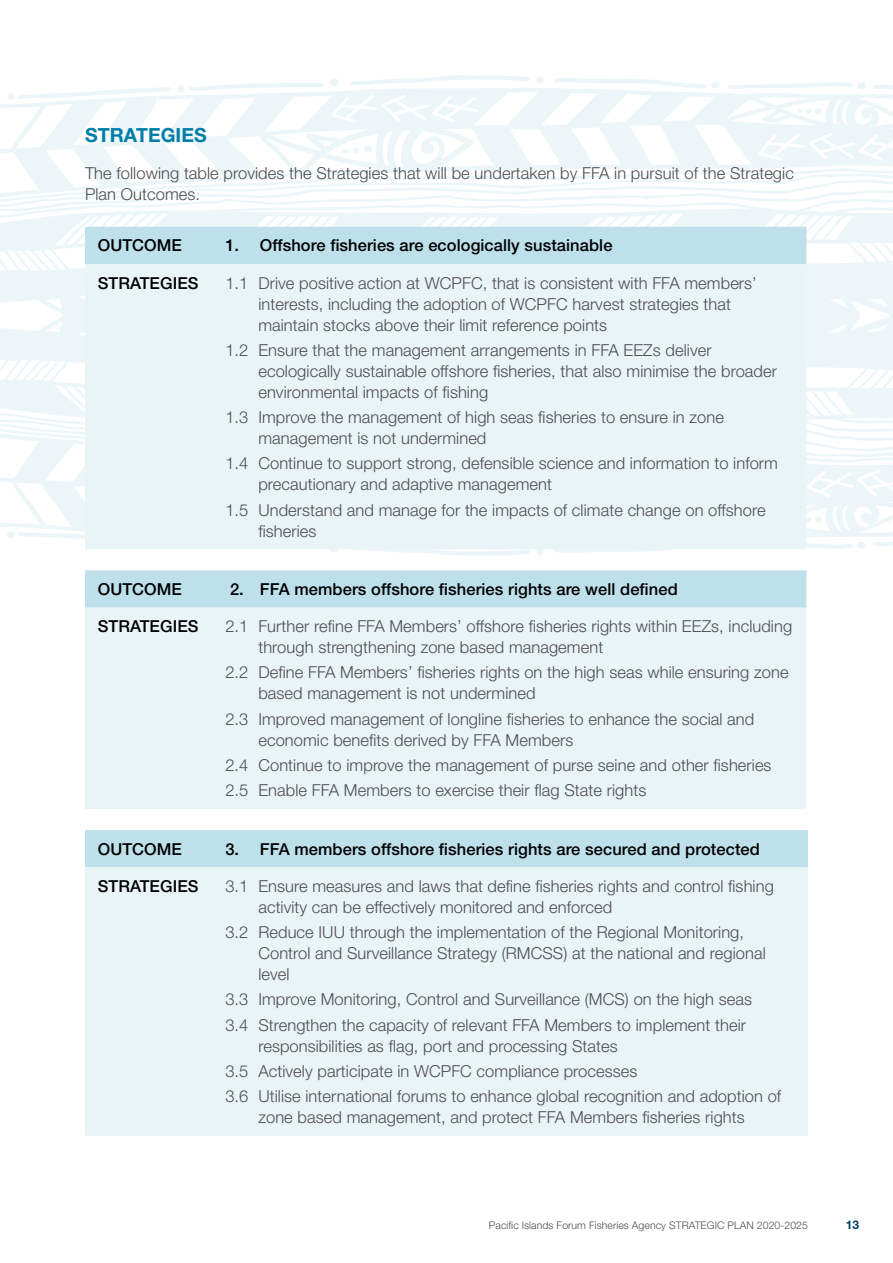
<style>
.page{position:relative;width:893px;height:1263px;background:#fff}
.page>*{position:absolute;margin:0;border:0;box-sizing:border-box;transform-origin:0 0}
.t1{font:700 19.5px "Helvetica Neue LT Std";color:#007da8}
.t2{font:300 16.5px/21px "Helvetica Neue LT Std";letter-spacing:.005em;color:#4d4d4f}
.t3{font:500 16.5px "Helvetica Neue LT Std";letter-spacing:.005em;color:#000}
.t4{font:700 12px "Helvetica Neue LT Std";color:#004062}
.t5{font:300 10.5px "Helvetica Neue LT Std";letter-spacing:.005em;color:#4d4d4f}
</style>
<div class="page">
<svg style="left:0;top:75px;width:893px;height:481px;fill:#f2f9fa"></svg>
<div style="left:85px;top:227px;width:721px;height:37px;background:#bee0eb"></div>
<div style="left:85px;top:264px;width:721px;height:285px;background:#e9f4f7"></div>
<div style="left:85px;top:570px;width:721px;height:38px;background:#bee0eb"></div>
<div style="left:85px;top:608px;width:721px;height:201px;background:#e9f4f7"></div>
<div style="left:85px;top:830px;width:723px;height:37px;background:#bee0eb"></div>
<div style="left:85px;top:867px;width:723px;height:269px;background:#e9f4f7"></div>
<p class="t1" style="left:85px;top:122px;width:26px">STRATEGIES</p>
<p class="t2" style="left:85px;top:162px;width:507px">The following table provides the Strategies that will be undertaken by FFA</p>
<p class="t2" style="left:614px;top:162px;width:181px">in pursuit of the Strategic</p>
<p class="t2" style="left:85px;top:183px;width:117px">Plan Outcomes.</p>
<p class="t3" style="left:98px;top:236px;width:86px">Outcome</p>
<p class="t3" style="left:225px;top:236px;width:389px">1. Offshore fisheries are ecologically sustainable</p>
<p class="t3" style="left:98px;top:273px;width:100px">Strategies</p>
<p class="t2" style="left:225px;top:272px;width:437px">1.1 Drive positive action at WCPFC , that is consistent with FFA</p>
<p class="t2" style="left:258px;top:272px;width:500px;text-indent:426px">members’ interests, including the adoption of WCPFC harvest strategies that maintain stocks above their limit reference points</p>
<p class="t2" style="left:225px;top:339px;width:376px">1.2 Ensure that the management arrangements in FFA</p>
<p class="t2" style="left:258px;top:339px;width:520px;text-indent:365px">EEZs deliver ecologically sustainable offshore fisheries, that also minimise the broader environmental impacts of fishing</p>
<p class="t2" style="left:258px;top:406px;width:467px;text-indent:-33px">1.3 I mprove the management of high seas fisheries to ensure in zone management is not undermined</p>
<p class="t2" style="left:258px;top:453px;width:521px;text-indent:-33px">1.4 Continue to support strong, defensible science and information to inform precautionary and adaptive management</p>
<p class="t2" style="left:258px;top:499px;width:509px;text-indent:-33px">1.5 U nderstand and manage for the impacts of climate change on offshore fisheries</p>
<p class="t3" style="left:98px;top:579px;width:86px">Outcome</p>
<p class="t3" style="left:230px;top:579px;width:449px">2. FFA members offshore fisheries rights are well defined</p>
<p class="t3" style="left:98px;top:616px;width:100px">Strategies</p>
<p class="t2" style="left:225px;top:615px;width:142px">2.1 Further refine FFA</p>
<p class="t2" style="left:258px;top:615px;width:535px;text-indent:131px">Members’ offshore fisheries rights within EEZs, including through strengthening zone based management</p>
<p class="t2" style="left:225px;top:662px;width:93px">2.2 Define FFA</p>
<p class="t2" style="left:258px;top:662px;width:532px;text-indent:82px">Members’ fisheries rights on the high seas while ensuring zone based management is not undermined</p>
<p class="t2" style="left:258px;top:708px;width:497px;text-indent:-33px">2.3 I mproved management of longline fisheries to enhance the social and economic benefits derived by FFA</p>
<p class="t2" style="left:225px;top:727px;width:548px;line-height:25.2px;text-indent:280px">Members<br>2.4 Continue to improve the management of purse seine and other fisheries<br>2.5 Enable FFA</p>
<p class="t2" style="left:344px;top:779px;width:304px">Members to exercise their flag State rights</p>
<p class="t3" style="left:98px;top:839px;width:86px">Outcome</p>
<p class="t3" style="left:225px;top:839px;width:536px">3. FFA members offshore fisheries rights are secured and protected</p>
<p class="t3" style="left:98px;top:876px;width:100px">Strategies</p>
<p class="t2" style="left:258px;top:875px;width:517px;text-indent:-33px">3.1 Ensure measures and laws that define fisheries rights and control fishing activity can be effectively monitored and enforced</p>
<p class="t2" style="left:225px;top:921px;width:103px">3.2 Reduce IUU</p>
<p class="t2" style="left:258px;top:921px;width:487px;text-indent:91px">through the implementation of the Regional Monitoring,<br>Control and Surveillance Strategy (RMCSS</p>
<p class="t2" style="left:563px;top:942px;width:204px">) at the national and regional</p>
<p class="t2" style="left:225px;top:961px;width:376px;line-height:25.2px;text-indent:33px">level<br>3.3 I mprove Monitoring, Control and Surveillance (MCS</p>
<p class="t2" style="left:625px;top:989px;width:129px">) on the high seas</p>
<p class="t2" style="left:225px;top:1014px;width:297px">3.4 Strengthen the capacity of relevant FFA</p>
<p class="t2" style="left:258px;top:1014px;width:489px;text-indent:286px">Members to implement their responsibilities as flag, port and processing States</p>
<p class="t2" style="left:225px;top:1058px;width:558px;line-height:25.2px">3.5 Actively participate in WCPFC compliance processes<br>3.6 Utilise international forums to enhance global recognition and adoption of</p>
<p class="t2" style="left:258px;top:1106px;width:290px">zone based management, and protect FFA</p>
<p class="t2" style="left:570px;top:1106px;width:176px">Members fisheries rights</p>
<p class="t5" style="left:489px;top:1218px;width:320px">Pacific Islands Forum Fisheries Agency Strategic Plan 2020-2025</p>
<p class="t4" style="left:846px;top:1217px;width:15px">13</p>
</div>
